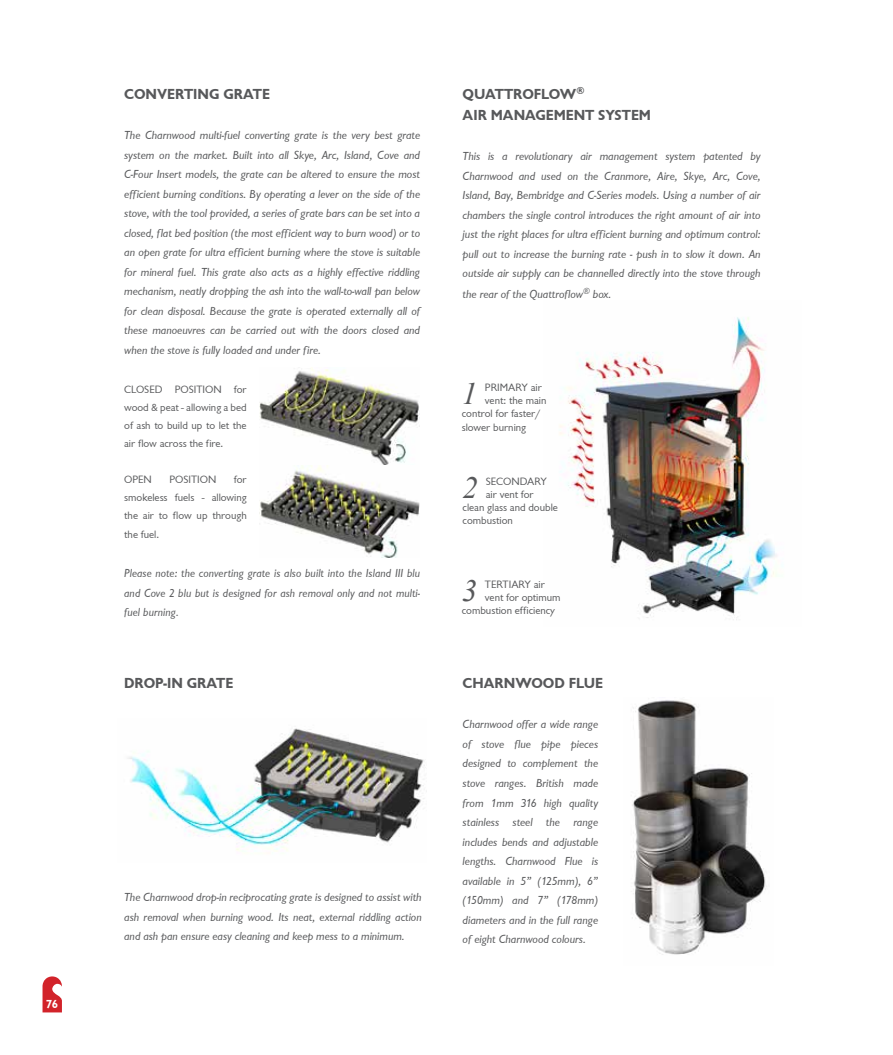
<style>
.page{position:relative;width:893px;height:1055px;background:#fff}
.page>*{position:absolute;margin:0;border:0;box-sizing:border-box;transform-origin:0 0}
.t1{font:italic 30.9px "Times New Roman";color:#58595b}
.t2{font:700 15px/21px "Sharp";color:#58595b}
.t3{font:italic 12px/19.5px "Sharp";color:#58595b;text-align:justify}
.t4{font:700 12px "Sharp";color:#fff}
.t5{font:10.95px/18px "Sharp";color:#58595b;text-align:justify}
</style>
<div class="page">
<svg style="left:43px;top:976px;width:19px;height:36px"></svg>
<img style="left:128px;top:728px;width:299px;height:124px">
<img style="left:259px;top:368px;width:161px;height:189px">
<img style="left:632px;top:700px;width:135px;height:255px">
<img style="left:559px;top:317px;width:218px;height:303px">
<p class="t4" style="left:46px;top:996px;width:13px">76</p>
<p class="t2" style="left:124px;top:83px;width:147px">CONVERTING GRATE</p>
<p class="t3" style="left:124px;top:125px;width:297px">The Charnwood multi-fuel converting grate is the very best grate system on the market. Built into all Skye, Arc, Island, Cove and C-Four Insert models, the grate can be altered to ensure the most efficient burning conditions. By operating a lever on the side of the stove, with the tool provided, a series of grate bars can be set into a closed, flat bed position (the most efficient way to burn wood) or to an open grate for ultra efficient burning where the stove is suitable for mineral fuel. This grate also acts as a highly effective riddling mechanism, neatly dropping the ash into the wall-to-wall pan below for clean disposal. Because the grate is operated externally all of these manoeuvres can be carried out with the doors closed and when the stove is fully loaded and under fire.</p>
<p class="t5" style="left:124px;top:380px;width:124px">CLOSED POSITION for wood &amp; peat - allowing a bed of ash to build up to let the air flow across the fire.</p>
<p class="t5" style="left:124px;top:470px;width:29px">OPEN</p>
<p class="t5" style="left:169px;top:470px;width:48px">POSITION</p>
<p class="t5" style="left:124px;top:470px;width:124px;text-indent:110px">for smokeless fuels - allowing the air to flow up through</p>
<p class="t5" style="left:124px;top:525px;width:36px">the fuel.</p>
<p class="t3" style="left:124px;top:563px;width:298px">Please note: the converting grate is also built into the Island III blu and Cove 2 blu but is designed for ash removal only and not multi&shy;fuel burning.</p>
<p class="t2" style="left:124px;top:672px;width:110px">DROP-IN GRATE</p>
<p class="t3" style="left:124px;top:887px;width:299px">The Charnwood drop-in reciprocating grate is designed to assist with ash removal when burning wood. Its neat, external riddling action and ash pan ensure easy cleaning and keep mess to a minimum.</p>
<p class="t2" style="left:463px;top:83px;width:190px">QUATTROFLOW<sup>®<br></sup>AIR MANAGEMENT SYSTEM</p>
<p class="t3" style="left:463px;top:146px;width:299px">This is a revolutionary air management system patented by Charnwood and used on the Cranmore, Aire, Skye, Arc, Cove, Island, Bay, Bembridge and C-Series models. Using a number of air chambers the single control introduces the right amount of air into just the right places for ultra efficient burning and optimum control: pull out to increase the burning rate - push in to slow it down. An outside air supply can be channelled directly into the stove through</p>
<p class="t3" style="left:463px;top:284px;width:150px">the rear of the Quattroflow<sup>®</sup> box.</p>
<h1 class="t1" style="left:462px;top:372px;width:17px">1</h1>
<p class="t5" style="left:485px;top:378px;width:58px">PRIMARY air</p>
<p class="t5" style="left:485px;top:391px;width:63px">vent: the main</p>
<p class="t5" style="left:462px;top:405px;width:81px">control for faster/</p>
<p class="t5" style="left:462px;top:418px;width:66px">slower burning</p>
<h1 class="t1" style="left:463px;top:466px;width:17px">2</h1>
<p class="t5" style="left:486px;top:472px;width:63px">SECONDARY</p>
<p class="t5" style="left:486px;top:485px;width:49px">air vent for</p>
<p class="t5" style="left:463px;top:498px;width:97px">clean glass and double</p>
<p class="t5" style="left:463px;top:511px;width:52px">combustion</p>
<h1 class="t1" style="left:462px;top:569px;width:17px">3</h1>
<p class="t5" style="left:485px;top:575px;width:61px">TERTIARY air</p>
<p class="t5" style="left:485px;top:588px;width:77px">vent for optimum</p>
<p class="t5" style="left:462px;top:602px;width:95px">combustion efficiency</p>
<p class="t2" style="left:463px;top:672px;width:142px">CHARNWOOD FLUE</p>
<p class="t3" style="left:463px;top:714px;width:137px">Charnwood offer a wide range of stove flue pipe pieces designed to complement the stove ranges. British made from 1mm 316 high quality stainless steel the range includes bends and adjustable lengths. Charnwood Flue is available in 5” (125mm), 6” (150mm) and 7” (178mm) diameters and in the full range of eight Charnwood colours.</p>
</div>
